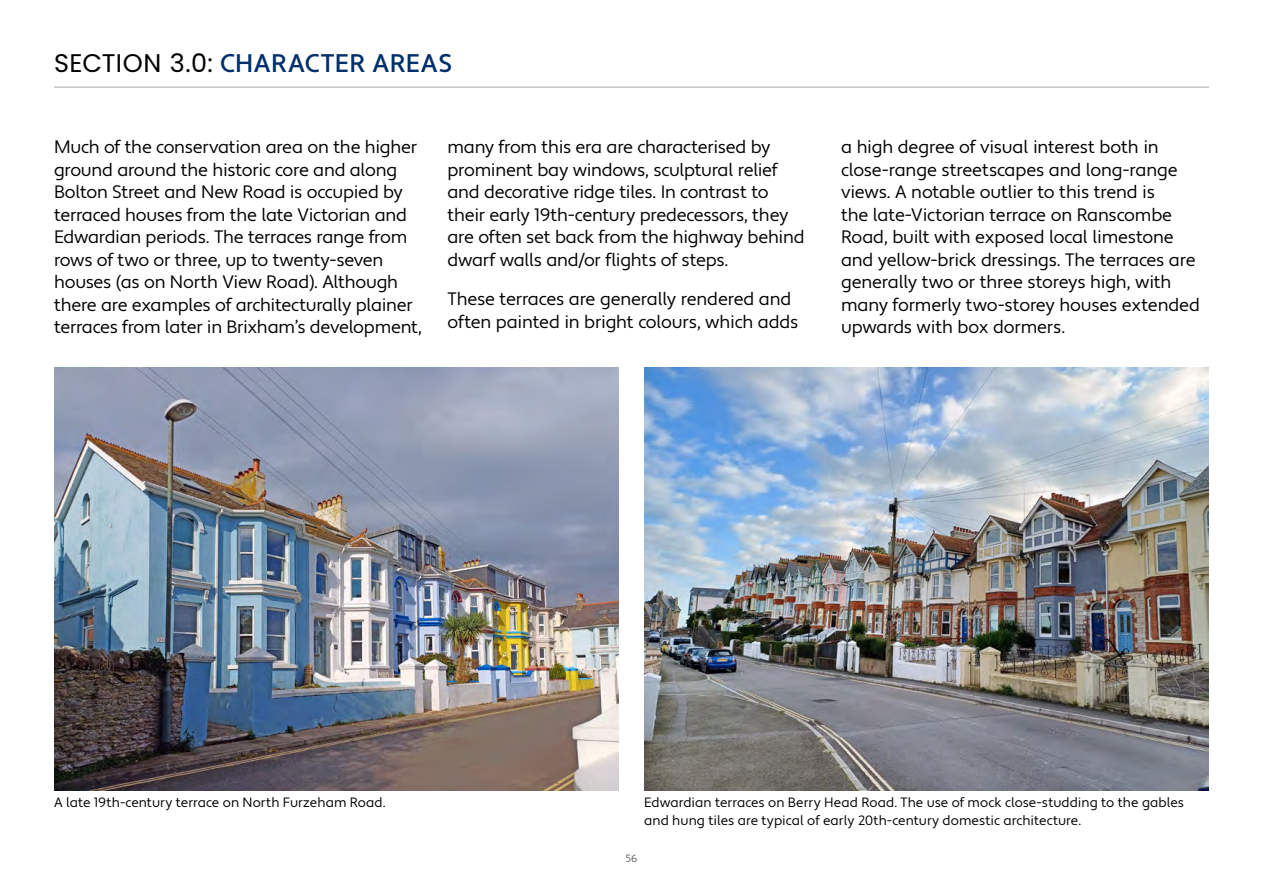
<style>
.page{position:relative;width:1263px;height:893px;background:#fff}
.page>*{position:absolute;margin:0;border:0;box-sizing:border-box;transform-origin:0 0}
.t1{font:500 25.5px "Apertura";letter-spacing:.02em;color:#00306b}
.t2{font:18px/22.5px "Apertura";letter-spacing:-.015em;color:#000}
.Caption_-_Light_Italic{font:13.5px/18px "Apertura";color:#000}
.t3{font:10.5px "Apertura";color:#5b6064}
.s1{font-family:"Poppins";font-weight:400;color:#000}
</style>
<div class="page">
<hr style="left:54px;top:87px;width:1155px;height:1px;background:#a0a3a7">
<img style="left:54px;top:367px;width:565px;height:424px">
<img style="left:644px;top:367px;width:565px;height:424px">
<h1 class="t1" style="left:54px;top:48px;width:400px"><span class="s1">SECTION 3.0:</span> CHARACTER AREAS</h1>
<p class="t2" style="left:54px;top:136px;width:369px">Much of the conservation area on the higher ground around the historic core and along Bolton Street and New Road is occupied by terraced houses from the late Victorian and Edwardian periods. The terraces range from rows of two or three, up to twenty-seven houses (as on North View Road). Although there are examples of architecturally plainer terraces from later in Brixham’s development,</p>
<p class="t2" style="left:447px;top:136px;width:358px">many from this era are characterised by prominent bay windows, sculptural relief and decorative ridge tiles. In contrast to their early 19th-century predecessors, they are often set back from the highway behind dwarf walls and/or flights of steps.</p>
<p class="t2" style="left:447px;top:288px;width:352px">These terraces are generally rendered and often painted in bright colours, which adds</p>
<p class="t2" style="left:841px;top:136px;width:360px">a high degree of visual interest both in close-range streetscapes and long-range views. A notable outlier to this trend is<br>the late-Victorian terrace on Ranscombe Road, built with exposed local limestone and yellow-brick dressings. The terraces are generally two or three storeys high, with many formerly two-storey houses extended upwards with box dormers.</p>
<p class="Caption_-_Light_Italic" style="left:54px;top:794px;width:333px">A late 19th-century terrace on North Furzeham Road.</p>
<p class="Caption_-_Light_Italic" style="left:644px;top:794px;width:541px">Edwardian terraces on Berry Head Road. The use of mock close-studding to the gables and hung tiles are typical of early 20th-century domestic architecture.</p>
<p class="t3" style="left:626px;top:852px;width:13px">56</p>
</div>
